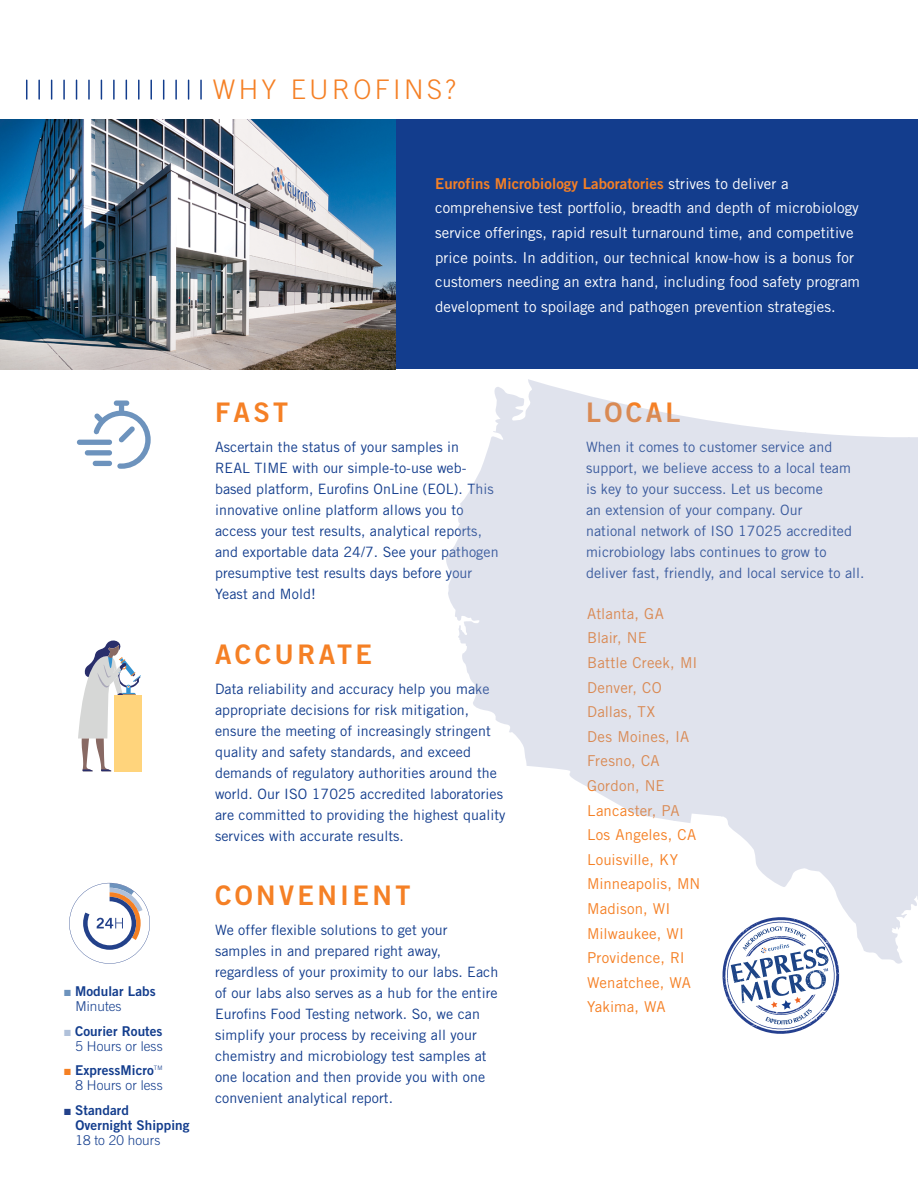
<style>
.page{position:relative;width:918px;height:1188px;background:#fff}
.page>*{position:absolute;margin:0;border:0;box-sizing:border-box;transform-origin:0 0}
.t1{font:27px "Trade Gothic LT Bold Two";letter-spacing:.125em;color:#f58025}
.t2{font:300 27px "Trade Gothic LT";letter-spacing:.125em;color:#f58025}
.t3{font:15px/24.6px "Trade Gothic LT";letter-spacing:.005em;color:#fff}
.t4{font:15px/24.6px "Trade Gothic LT";letter-spacing:.01em;color:#f58025}
.t5{font:15px "Trade Gothic LT Bold Two";letter-spacing:.005em;color:#f58025}
.t6{font:14.25px/21px "Trade Gothic LT";letter-spacing:.005em;color:#133d8d}
.t7{font:13.5px/15px "Trade Gothic LT Bold Two";letter-spacing:.005em;color:#133d8d}
.t8{font:300 13.5px "Trade Gothic LT";letter-spacing:.005em;color:#133d8d}
.s1{font-family:"Trade Gothic LT";color:#fff}
.s2{font-family:"Times New Roman";color:#6d93bd}
.s3{font-family:"Times New Roman";color:#b0c1da}
.s4{font-family:"Times New Roman";color:#f58023}
.s5{font-family:"Times New Roman";color:#23418a}
</style>
<div class="page">
<div style="left:381px;top:119px;width:537px;height:250px;background:#133d8d"></div>
<svg style="left:26px;top:80px;width:1px;height:19px"></svg>
<svg style="left:38px;top:80px;width:2px;height:19px"></svg>
<svg style="left:51px;top:80px;width:1px;height:19px"></svg>
<svg style="left:63px;top:80px;width:2px;height:19px"></svg>
<svg style="left:76px;top:80px;width:1px;height:19px"></svg>
<svg style="left:88px;top:80px;width:2px;height:19px"></svg>
<svg style="left:101px;top:80px;width:1px;height:19px"></svg>
<svg style="left:113px;top:80px;width:2px;height:19px"></svg>
<svg style="left:126px;top:80px;width:1px;height:19px"></svg>
<svg style="left:138px;top:80px;width:2px;height:19px"></svg>
<svg style="left:150px;top:80px;width:2px;height:19px"></svg>
<svg style="left:163px;top:80px;width:1px;height:19px"></svg>
<svg style="left:175px;top:80px;width:2px;height:19px"></svg>
<svg style="left:188px;top:80px;width:1px;height:19px"></svg>
<svg style="left:200px;top:80px;width:2px;height:19px"></svg>
<svg style="left:69px;top:883px;width:81px;height:81px"></svg>
<img style="left:0;top:119px;width:396px;height:250px">
<svg style="left:77px;top:400px;width:74px;height:69px"></svg>
<svg style="left:78px;top:640px;width:63px;height:131px"></svg>
<svg style="left:722px;top:964px;width:117px;height:70px"></svg>
<svg style="left:446px;top:379px;width:472px;height:585px"></svg>
<svg style="left:459px;top:402px;width:459px;height:466px;fill:#e0e3ed"></svg>
<h1 class="t2" style="left:213px;top:74px;width:245px">WHY EUROFINS?</h1>
<p class="t5" style="left:435px;top:174px;width:355px">Eurofins Microbiology Laboratories <span class="s1">strives to deliver a</span></p>
<p class="t3" style="left:435px;top:196px;width:426px">comprehensive test portfolio, breadth and depth of microbiology service offerings, rapid result turnaround time, and competitive price points. In addition, our technical know-how is a bonus for customers needing an extra hand, including food safety program development to spoilage and pathogen prevention strategies.</p>
<p class="t7" style="left:63px;top:983px;width:94px"><span class="s2">■</span> Modular Labs</p>
<p class="t8" style="left:75px;top:998px;width:48px">Minutes</p>
<p class="t7" style="left:63px;top:1023px;width:101px"><span class="s3">■</span> Courier Routes</p>
<p class="t8" style="left:75px;top:1038px;width:89px">5 Hours or less</p>
<p class="t7" style="left:63px;top:1063px;width:100px"><span class="s4">■</span> ExpressMicro<sup>TM</sup></p>
<p class="t8" style="left:75px;top:1077px;width:89px">8 Hours or less</p>
<p class="t7" style="left:75px;top:1102px;width:116px;text-indent:-12px"><span class="s5">■</span> Standard<br>Overnight Shipping</p>
<p class="t8" style="left:75px;top:1132px;width:86px">18 to 20 hours</p>
<h1 class="t1" style="left:215px;top:396px;width:75px">FAST</h1>
<p class="t6" style="left:215px;top:437px;width:285px">Ascertain the status of your samples in<br>REAL TIME with our simple-to-use web&shy;based platform, Eurofins OnLine (EOL). This innovative online platform allows you to access your test results, analytical reports, and exportable data 24/7. See your pathogen presumptive test results days before your Yeast and Mold!</p>
<h1 class="t1" style="left:215px;top:637px;width:159px">ACCURATE</h1>
<p class="t6" style="left:215px;top:678px;width:292px">Data reliability and accuracy help you make appropriate decisions for risk mitigation, ensure the meeting of increasingly stringent quality and safety standards, and exceed demands of regulatory authorities around the world. Our ISO 17025 accredited laboratories are committed to providing the highest quality services with accurate results.</p>
<h1 class="t1" style="left:215px;top:878px;width:197px">CONVENIENT</h1>
<p class="t6" style="left:215px;top:919px;width:285px">We offer flexible solutions to get your samples in and prepared right away, regardless of your proximity to our labs. Each of our labs also serves as a hub for the entire Eurofins Food Testing network. So, we can simplify your process by receiving all your chemistry and microbiology test samples at one location and then provide you with one convenient analytical report.</p>
<h1 class="t1" style="left:586px;top:396px;width:96px">LOCAL</h1>
<p class="t6" style="left:586px;top:437px;width:280px">When it comes to customer service and support, we believe access to a local team is key to your success. Let us become<br>an extension of your company. Our<br>national network of ISO 17025 accredited microbiology labs continues to grow to deliver fast, friendly, and local service to all.</p>
<p class="t4" style="left:587px;top:601px;width:115px">Atlanta, GA<br>Blair, NE<br>Battle Creek, MI<br>Denver, CO<br>Dallas, TX<br>Des Moines, IA<br>Fresno, CA<br>Gordon, NE<br>Lancaster, PA<br>Los Angeles, CA<br>Louisville, KY<br>Minneapolis, MN<br>Madison, WI<br>Milwaukee, WI<br>Providence, RI<br>Wenatchee, WA<br>Yakima, WA</p>
</div>
